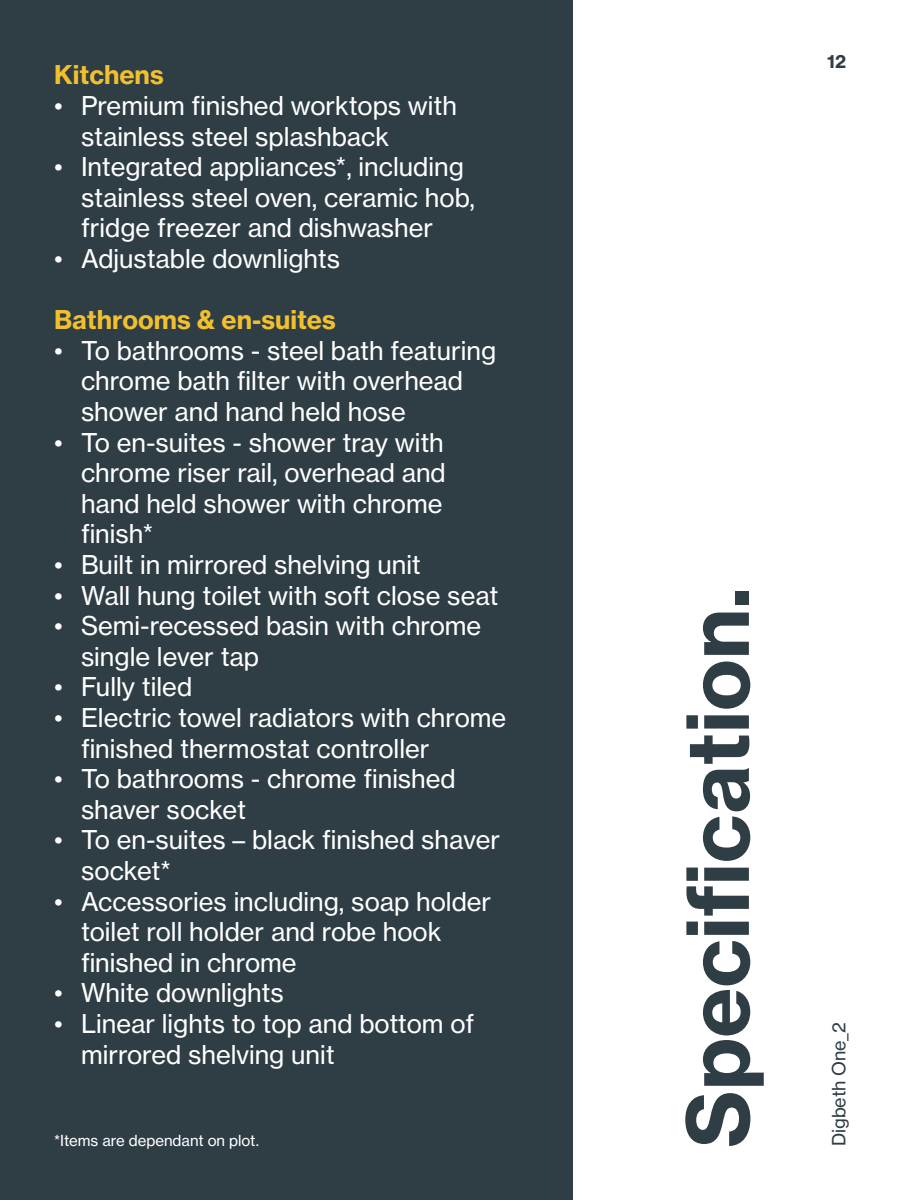
<style>
.page{position:relative;width:900px;height:1200px;background:#fff}
.page>*{position:absolute;margin:0;border:0;box-sizing:border-box;transform-origin:0 0}
.t1{font:84px "N Haas Grotesk TX Pro 75 Bd";color:#2f3d45}
.t2{font:25.5px/30.6px "N Haas Grotesk TX Pro 55 Rg";color:#fff}
.t3{font:25.5px "N Haas Grotesk TX Pro 75 Bd";color:#f2c02e}
.t4{font:18px "N Haas Grotesk TX Pro 55 Rg";color:#2f3d45}
.t5{font:18px "N Haas Grotesk TX Pro 75 Bd";color:#2f3d45}
.t6{font:15px "N Haas Grotesk TX Pro 55 Rg";color:#fff}
</style>
<div class="page">
<div style="left:0;top:0;width:573px;height:1200px;background:#2f3d45"></div>
<p class="t3" style="left:54px;top:59px;width:111px">Kitchens</p>
<p class="t2" style="left:81px;top:90px;width:378px;text-indent:-27px">• Premium finished worktops with stainless steel splashback</p>
<p class="t2" style="left:81px;top:152px;width:395px;text-indent:-27px">• Integrated appliances*, including stainless steel oven, ceramic hob, fridge freezer and dishwasher</p>
<p class="t2" style="left:54px;top:243px;width:288px">• Adjustable downlights</p>
<p class="t3" style="left:54px;top:304px;width:283px">Bathrooms &amp; en-suites</p>
<p class="t2" style="left:81px;top:335px;width:417px;text-indent:-27px">• To bathrooms - steel bath featuring chrome bath filter with overhead shower and hand held hose</p>
<p class="t2" style="left:81px;top:427px;width:366px;text-indent:-27px">• To en-suites - shower tray with chrome riser rail, overhead and hand held shower with chrome finish*</p>
<p class="t2" style="left:54px;top:549px;width:368px">• Built in mirrored shelving unit</p>
<p class="t2" style="left:54px;top:580px;width:446px">• Wall hung toilet with soft close seat</p>
<p class="t2" style="left:81px;top:611px;width:402px;text-indent:-27px">• Semi-recessed basin with chrome single lever tap</p>
<p class="t2" style="left:54px;top:672px;width:140px">• Fully tiled</p>
<p class="t2" style="left:81px;top:702px;width:427px;text-indent:-27px">• Electric towel radiators with chrome finished thermostat controller</p>
<p class="t2" style="left:81px;top:764px;width:376px;text-indent:-27px">• To bathrooms - chrome finished shaver socket</p>
<p class="t2" style="left:81px;top:825px;width:421px;text-indent:-27px">• To en-suites – black finished shaver socket*</p>
<p class="t2" style="left:81px;top:886px;width:412px;text-indent:-27px">• Accessories including, soap holder toilet roll holder and robe hook finished in chrome</p>
<p class="t2" style="left:54px;top:978px;width:231px">• White downlights</p>
<p class="t2" style="left:81px;top:1008px;width:395px;text-indent:-27px">• Linear lights to top and bottom of mirrored shelving unit</p>
<p class="t6" style="left:54px;top:1131px;width:206px">*Items are dependant on plot.</p>
<p class="t5" style="left:827px;top:50px;width:20px">12</p>
<h1 class="t1" style="left:665px;top:1148px;width:562px;rotate:-90deg">Specification.</h1>
<p class="t4" style="left:828px;top:1146px;width:126px;rotate:-90deg">Digbeth One_2</p>
</div>
